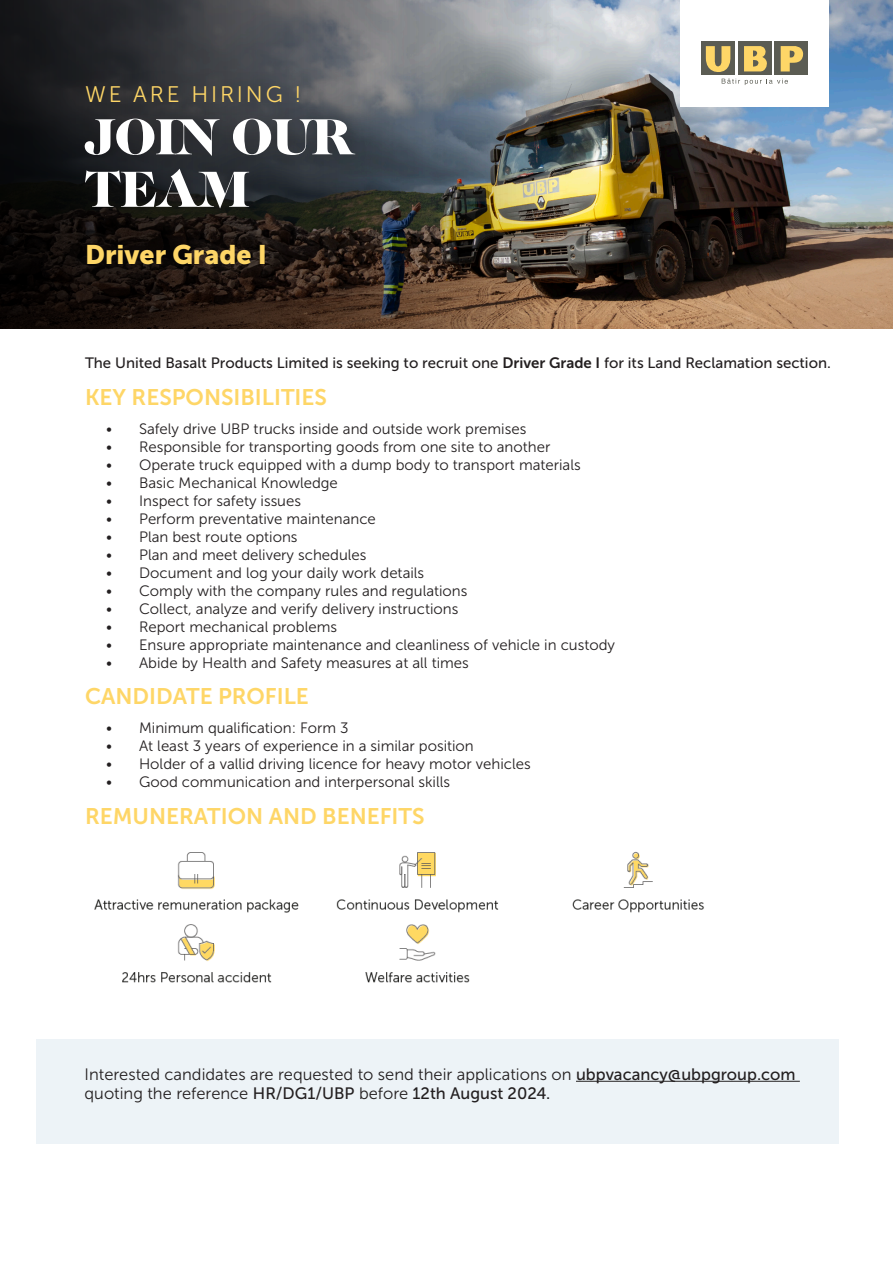
<style>
.page{position:relative;width:893px;height:1263px;background:#fff}
.page>*{position:absolute;margin:0;border:0;box-sizing:border-box;transform-origin:0 0}
.t1{font:52.5px/52.5px "Caslon Gra D";color:#fff}
.BODY_COPY{font:26.7px "Museo Sans 900";color:#fed667}
.SUBTITLE{font:22.5px "Museo Sans 700";color:#fed667}
.t2{font:22.5px "Museo Sans 300";letter-spacing:.125em;color:#fed667}
.SUBTITLE-2{font:16.5px/19.8px "Museo Sans 300";color:#231f20}
.t3{font:15px "Museo Sans 300";color:#231f20}
.t4{font:15px "Museo Sans 500";color:#231f20}
.s1{font-family:"Museo Sans 700"}
.s2{font-family:"Museo Sans 500"}
</style>
<div class="page">
<div style="left:37px;top:1039px;width:802px;height:105px;background:#edf3f7"></div>
<img style="left:553px;top:0;width:340px;height:328px">
<img style="left:0;top:0;width:553px;height:328px">
<div style="left:69px;top:67px;width:248px;height:53px;background:#231f20;opacity:.5"></div>
<div style="left:67px;top:100px;width:303px;height:126px;background:#231f20;opacity:.5"></div>
<div style="left:69px;top:227px;width:214px;height:56px;background:#231f20;opacity:.5"></div>
<div style="left:680px;top:0;width:149px;height:106px;background:#fff"></div>
<svg style="left:722px;top:79px;width:66px;height:6px"></svg>
<div style="left:775px;top:42px;width:33px;height:33px;background:#5b5c53"></div>
<div style="left:738px;top:42px;width:33px;height:33px;background:#5b5c53"></div>
<div style="left:702px;top:42px;width:33px;height:33px;background:#5b5c53"></div>
<svg style="left:744px;top:46px;width:23px;height:25px"></svg>
<svg style="left:781px;top:46px;width:23px;height:25px"></svg>
<svg style="left:706px;top:46px;width:25px;height:26px"></svg>
<img style="left:94px;top:851px;width:610px;height:132px">
<hr style="left:576px;top:1081px;width:224px;height:1px;background:#231f20">
<p class="t2" style="left:85px;top:82px;width:218px">WE ARE HIRING !</p>
<p class="t1" style="left:85px;top:112px;width:270px">JOIN OUR<br>TEAM</p>
<p class="BODY_COPY" style="left:85px;top:240px;width:183px">Driver Grade I</p>
<p class="t4" style="left:85px;top:354px;width:747px">The United Basalt Products Limited is seeking to recruit one <span class="s1">Driver Grade I</span> for its Land Reclamation section.</p>
<p class="SUBTITLE" style="left:85px;top:385px;width:243px">KEY RESPONSIBILITIES</p>
<p class="t3" style="left:106px;top:421px;width:422px">• Safely drive UBP trucks inside and outside work premises</p>
<p class="t3" style="left:106px;top:439px;width:446px">• Responsible for transporting goods from one site to another</p>
<p class="t3" style="left:106px;top:457px;width:476px">• Operate truck equipped with a dump body to transport materials</p>
<p class="t3" style="left:106px;top:475px;width:233px">• Basic Mechanical Knowledge</p>
<p class="t3" style="left:106px;top:493px;width:196px">• Inspect for safety issues</p>
<p class="t3" style="left:106px;top:511px;width:271px">• Perform preventative maintenance</p>
<p class="t3" style="left:106px;top:529px;width:193px">• Plan best route options</p>
<p class="t3" style="left:106px;top:547px;width:262px">• Plan and meet delivery schedules</p>
<p class="t3" style="left:106px;top:565px;width:319px">• Document and log your daily work details</p>
<p class="t3" style="left:106px;top:583px;width:363px">• Comply with the company rules and regulations</p>
<p class="t3" style="left:106px;top:601px;width:354px">• Collect, analyze and verify delivery instructions</p>
<p class="t3" style="left:106px;top:619px;width:232px">• Report mechanical problems</p>
<p class="t3" style="left:106px;top:637px;width:510px">• Ensure appropriate maintenance and cleanliness of vehicle in custody</p>
<p class="t3" style="left:106px;top:655px;width:364px">• Abide by Health and Safety measures at all times</p>
<p class="SUBTITLE" style="left:85px;top:684px;width:225px">CANDIDATE PROFILE</p>
<p class="t3" style="left:106px;top:719px;width:244px">• Minimum qualification: Form 3</p>
<p class="t3" style="left:106px;top:737px;width:369px">• At least 3 years of experience in a similar position</p>
<p class="t3" style="left:106px;top:755px;width:426px">• Holder of a vallid driving licence for heavy motor vehicles</p>
<p class="t3" style="left:106px;top:773px;width:345px">• Good communication and interpersonal skills</p>
<p class="SUBTITLE" style="left:85px;top:804px;width:341px">REMUNERATION AND BENEFITS</p>
<p class="SUBTITLE-2" style="left:85px;top:1064px;width:712px">Interested candidates are requested to send their applications on <span class="s2">ubpvacancy@ubpgroup.com </span>quoting the reference <span class="s2">HR/DG1/UBP</span> before <span class="s2">12th August 2024.</span></p>
</div>
